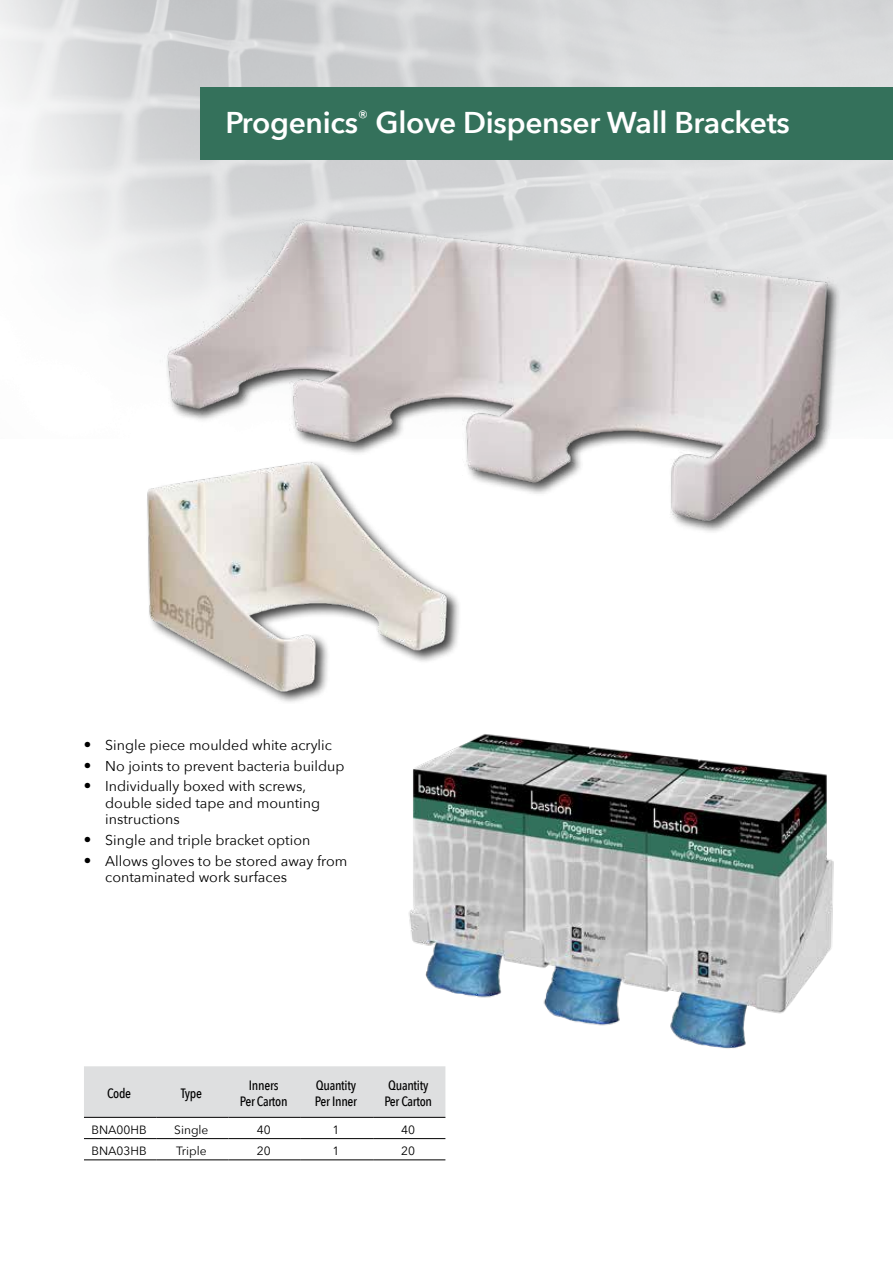
<style>
.page{position:relative;width:893px;height:1263px;background:#fff}
.page>*{position:absolute;margin:0;border:0;box-sizing:border-box;transform-origin:0 0}
.t1{font:600 30px "Avenir Next";letter-spacing:-.01em;color:#fff}
.t2{font:14.25px/16.5px "Avenir Next";color:#000}
.t3{font:500 13.5px/15.8px "Avenir Next Condensed";letter-spacing:-.02em;color:#000}
.t4{font:12px "Avenir Next";color:#000}
.s1{font-family:"Helvetica";font-weight:300;font-size:15px}
</style>
<div class="page">
<img style="left:0;top:0;width:893px;height:403px">
<img style="left:408px;top:734px;width:426px;height:315px">
<div style="left:84px;top:1066px;width:361px;height:51px;background:#dedfe0"></div>
<hr style="left:84px;top:1117px;width:72px;height:1px;background:#000">
<hr style="left:156px;top:1117px;width:73px;height:1px;background:#000">
<hr style="left:229px;top:1117px;width:72px;height:1px;background:#000">
<hr style="left:301px;top:1117px;width:72px;height:1px;background:#000">
<hr style="left:373px;top:1117px;width:72px;height:1px;background:#000">
<hr style="left:84px;top:1138px;width:72px;height:1px;background:#000">
<hr style="left:156px;top:1138px;width:73px;height:1px;background:#000">
<hr style="left:229px;top:1138px;width:72px;height:1px;background:#000">
<hr style="left:301px;top:1138px;width:72px;height:1px;background:#000">
<hr style="left:373px;top:1138px;width:72px;height:1px;background:#000">
<hr style="left:84px;top:1159px;width:72px;height:1px;background:#000">
<hr style="left:156px;top:1159px;width:73px;height:1px;background:#000">
<hr style="left:229px;top:1159px;width:72px;height:1px;background:#000">
<hr style="left:301px;top:1159px;width:72px;height:1px;background:#000">
<hr style="left:373px;top:1159px;width:72px;height:1px;background:#000">
<img style="left:153px;top:210px;width:683px;height:318px">
<div style="left:145px;top:459px;width:317px;height:246px;background:#000;opacity:.75"></div>
<img style="left:145px;top:449px;width:311px;height:254px">
<div style="left:201px;top:87px;width:692px;height:72px;background:#34715b"></div>
<h1 class="t1" style="left:225px;top:97px;width:566px">Progenics<sup>®</sup> Glove Dispenser Wall Brackets</h1>
<p class="t2" style="left:84px;top:736px;width:249px"><span class="s1">•</span> Single piece moulded white acrylic</p>
<p class="t2" style="left:84px;top:757px;width:262px"><span class="s1">•</span> No joints to prevent bacteria buildup</p>
<p class="t2" style="left:105px;top:778px;width:216px;text-indent:-21px"><span class="s1">•</span> Individually boxed with screws, double sided tape and mounting instructions</p>
<p class="t2" style="left:84px;top:831px;width:228px"><span class="s1">•</span> Single and triple bracket option</p>
<p class="t2" style="left:105px;top:852px;width:244px;text-indent:-21px"><span class="s1">•</span> Allows gloves to be stored away from contaminated work surfaces</p>
<p class="t3" style="left:107px;top:1086px;width:26px">Code</p>
<p class="t3" style="left:181px;top:1086px;width:23px">Type</p>
<p class="t3" style="left:240px;top:1078px;width:49px;text-align:center">Inners<br>Per Carton</p>
<p class="t3" style="left:315px;top:1078px;width:44px">Quantity<br>Per Inner</p>
<p class="t3" style="left:384px;top:1078px;width:49px">Quantity<br>Per Carton</p>
<p class="t4" style="left:91px;top:1120px;width:57px">BNA00HB</p>
<p class="t4" style="left:174px;top:1120px;width:36px">Single</p>
<p class="t4" style="left:257px;top:1120px;width:15px">40</p>
<p class="t4" style="left:332px;top:1120px;width:8px">1</p>
<p class="t4" style="left:401px;top:1120px;width:15px">40</p>
<p class="t4" style="left:91px;top:1141px;width:57px">BNA03HB</p>
<p class="t4" style="left:176px;top:1141px;width:32px">Triple</p>
<p class="t4" style="left:257px;top:1141px;width:15px">20</p>
<p class="t4" style="left:332px;top:1141px;width:8px">1</p>
<p class="t4" style="left:401px;top:1141px;width:15px">20</p>
</div>
